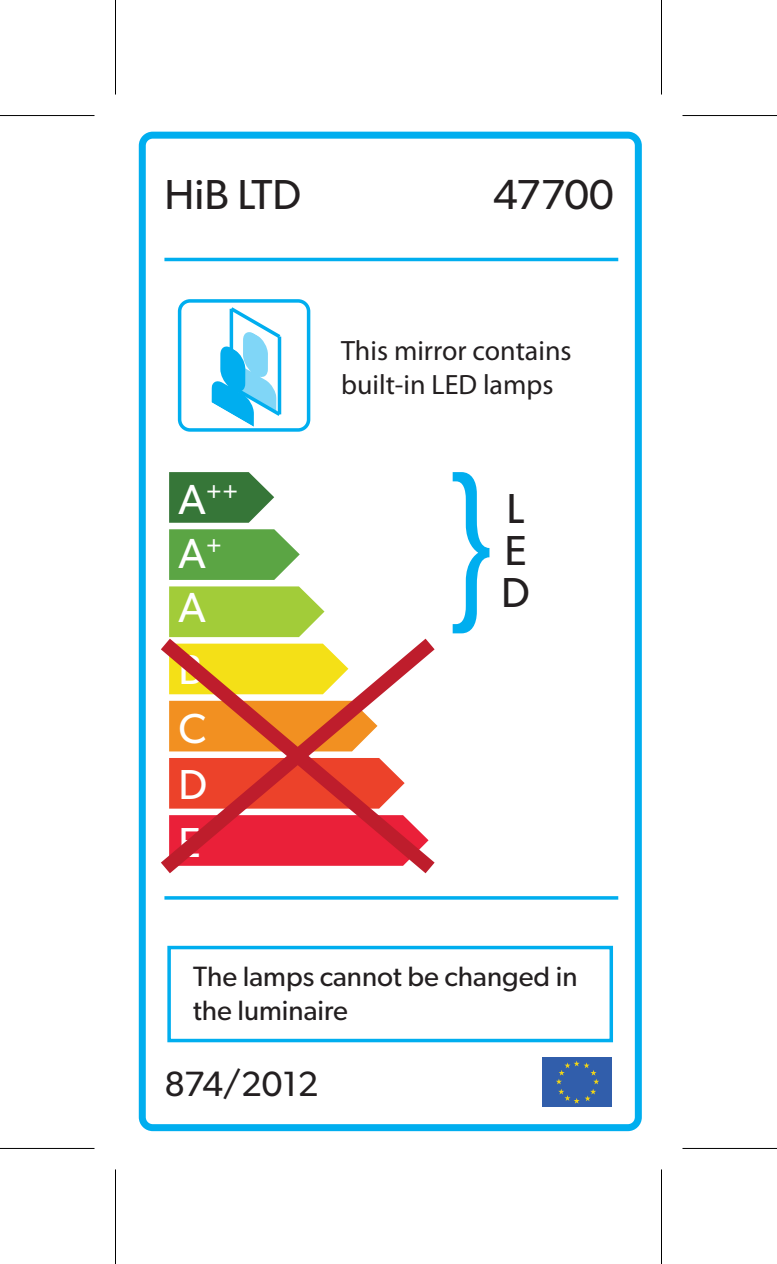
<style>
.page{position:relative;width:777px;height:1264px;background:#fff}
.page>*{position:absolute;margin:0;border:0;box-sizing:border-box;transform-origin:0 0}
.t1{font:42px/42px "Gibson";color:#231f20}
.t2{font:42px/57.4px "Gibson";color:#fff}
.t3{font:35.35px "Gibson";color:#231f20}
.t4{font:28px/33.6px "Gibson";color:#231f20}
.t5{font:28px/33.6px "Myriad Pro";color:#231f20}
.t6{font:24.5px "Gibson";color:#fff}
.s1{font-size:42px}
</style>
<div class="page">
<div style="left:139px;top:132px;width:503px;height:999px;border:7px solid #00aeef;border-radius:10px"></div>
<hr style="left:164px;top:258px;width:454px;height:3px;background:#00aeef">
<hr style="left:164px;top:896px;width:454px;height:3px;background:#00aeef">
<div style="left:167px;top:945px;width:446px;height:97px;background:#fff;border:4px solid #00aeef"></div>
<div style="left:542px;top:1057px;width:69px;height:50px;background:#315eab"></div>
<svg style="left:556px;top:1061px;width:43px;height:42px"></svg>
<svg style="left:169px;top:529px;width:131px;height:51px;background:#6cae57"></svg>
<svg style="left:169px;top:586px;width:155px;height:38px;background:#a9cf48"></svg>
<svg style="left:169px;top:472px;width:105px;height:51px;background:#4f8751"></svg>
<svg style="left:453px;top:472px;width:36px;height:161px"></svg>
<svg style="left:146px;top:624px;width:289px;height:263px"></svg>
<div style="left:178px;top:299px;width:132px;height:133px;border:4px solid #00aeef;border-radius:11px"></div>
<svg style="left:211px;top:307px;width:71px;height:120px"></svg>
<hr style="left:0;top:115px;width:94px;height:1px;background:#000">
<hr style="left:682px;top:115px;width:95px;height:1px;background:#000">
<hr style="left:0;top:1147px;width:94px;height:2px;background:#000">
<hr style="left:682px;top:1147px;width:95px;height:2px;background:#000">
<hr style="left:115px;top:0;width:1px;height:94px;background:#000">
<hr style="left:115px;top:1169px;width:1px;height:95px;background:#000">
<hr style="left:661px;top:0;width:1px;height:94px;background:#000">
<hr style="left:661px;top:1169px;width:1px;height:95px;background:#000">
<h1 class="t1" style="left:164px;top:173px;width:138px">HiB LTD</h1>
<h1 class="t1" style="left:493px;top:173px;width:122px">47700</h1>
<p class="t6" style="left:178px;top:477px;width:61px"><span class="s1">A</span>++</p>
<h1 class="t2" style="left:178px;top:525px;width:45px;line-height:54.9px">A<sup>+<br></sup>A</h1>
<h1 class="t2" style="left:178px;top:640px;width:30px;text-align:justify">B C D E</h1>
<p class="t5" style="left:341px;top:333px;width:232px">This mirror contains built-in LED lamps</p>
<h1 class="t1" style="left:501px;top:486px;width:30px">L<br>E<br>D</h1>
<p class="t4" style="left:193px;top:959px;width:386px">The lamps cannot be changed in the luminaire</p>
<p class="t3" style="left:164px;top:1062px;width:156px">874/2012</p>
</div>
